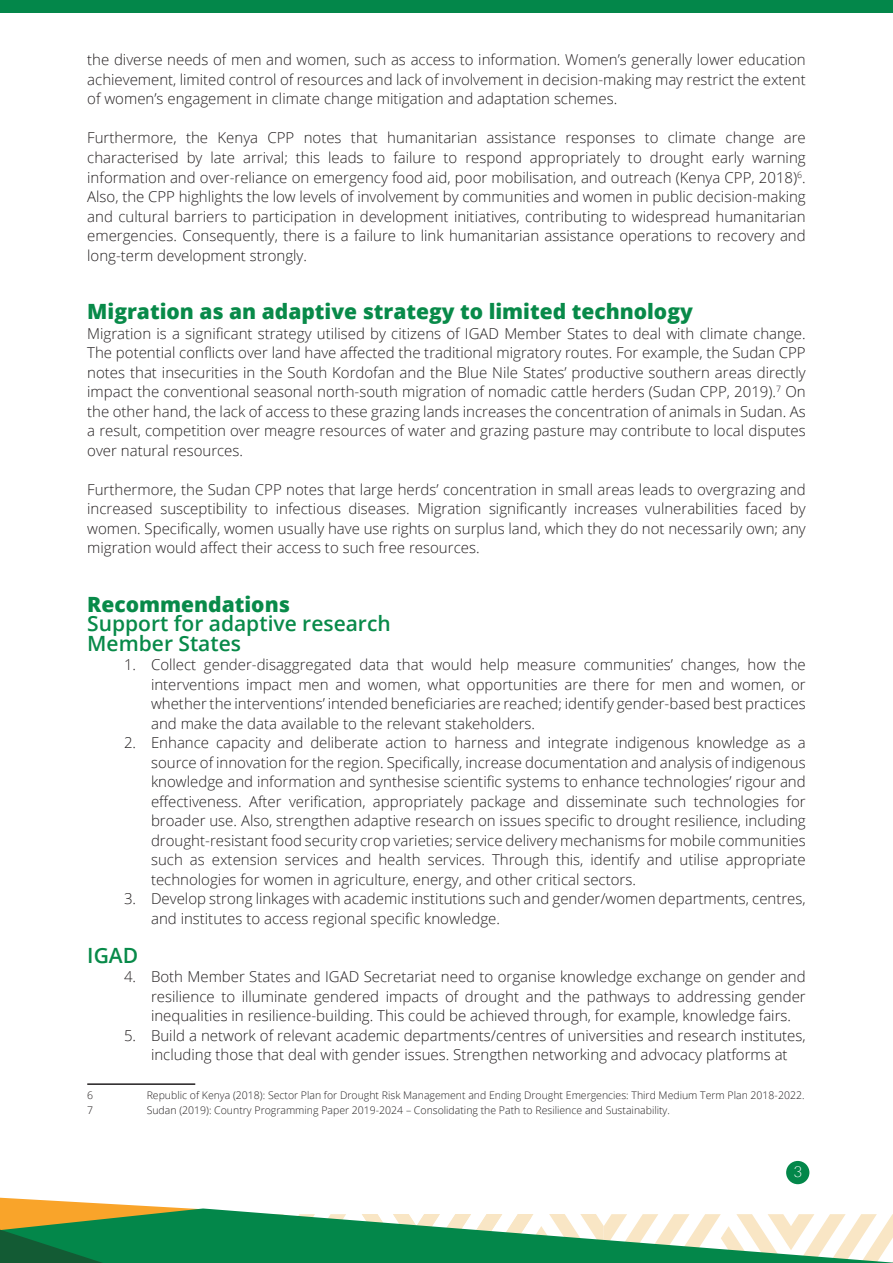
<style>
.page{position:relative;width:893px;height:1263px;background:#fff}
.page>*{position:absolute;margin:0;border:0;box-sizing:border-box;transform-origin:0 0}
.t1{font:800 21px "Open Sans";color:#088a49}
.t2{font:600 21px "Open Sans";color:#088a49}
.t3{font:300 15px/19.5px "Open Sans";color:#231f20;text-align:justify}
.t4{font:300 15px "Lato";color:#fff}
.t5{font:300 10.5px "Open Sans";color:#231f20}
</style>
<div class="page">
<div style="left:786px;top:1161px;width:23px;height:23px;background:#03874a;border-radius:50%"></div>
<hr style="left:87px;top:1083px;width:108px;height:2px;background:#231f20">
<div style="left:0;top:0;width:893px;height:13px;background:#03874a"></div>
<svg style="left:0;top:1198px;width:893px;height:65px"></svg>
<p class="t3" style="left:87px;top:50px;width:720px">the diverse needs of men and women, such as access to information. Women’s generally lower education achievement, limited control of resources and lack of involvement in decision-making may restrict the extent of women’s engagement in climate change mitigation and adaptation schemes.</p>
<p class="t3" style="left:87px;top:128px;width:720px">Furthermore, the Kenya CPP notes that humanitarian assistance responses to climate change are characterised by late arrival; this leads to failure to respond appropriately to drought early warning information and over-reliance on emergency food aid, poor mobilisation, and outreach (Kenya CPP, 2018)<sup>6</sup>.<br>Also, the CPP highlights the low levels of involvement by communities and women in public decision-making and cultural barriers to participation in development initiatives, contributing to widespread humanitarian emergencies. Consequently, there is a failure to link humanitarian assistance operations to recovery and long-term development strongly.</p>
<p class="t1" style="left:87px;top:295px;width:607px">Migration as an adaptive strategy to limited technology</p>
<p class="t3" style="left:87px;top:323px;width:720px">Migration is a significant strategy utilised by citizens of IGAD Member States to deal with climate change.<br>The potential conflicts over land have affected the traditional migratory routes. For example, the Sudan CPP notes that insecurities in the South Kordofan and the Blue Nile States’ productive southern areas directly impact the conventional seasonal north-south migration of nomadic cattle herders (Sudan CPP, 2019).<sup>7</sup> On the other hand, the lack of access to these grazing lands increases the concentration of animals in Sudan. As a result, competition over meagre resources of water and grazing pasture may contribute to local disputes over natural resources.</p>
<p class="t3" style="left:87px;top:479px;width:720px">Furthermore, the Sudan CPP notes that large herds’ concentration in small areas leads to overgrazing and increased susceptibility to infectious diseases. Migration significantly increases vulnerabilities faced by women. Specifically, women usually have use rights on surplus land, which they do not necessarily own; any migration would affect their access to such free resources.</p>
<p class="t1" style="left:87px;top:588px;width:204px">Recommendations</p>
<p class="t2" style="left:87px;top:609px;width:305px">Support for adaptive research</p>
<p class="t2" style="left:87px;top:628px;width:155px">Member States</p>
<p class="t3" style="left:151px;top:654px;width:656px;text-indent:-27px">1. Collect gender-disaggregated data that would help measure communities’ changes, how the interventions impact men and women, what opportunities are there for men and women, or whether the interventions’ intended beneficiaries are reached; identify gender-based best practices and make the data available to the relevant stakeholders.</p>
<p class="t3" style="left:151px;top:732px;width:656px;text-indent:-27px">2. Enhance capacity and deliberate action to harness and integrate indigenous knowledge as a source of innovation for the region. Specifically, increase documentation and analysis of indigenous knowledge and information and synthesise scientific systems to enhance technologies’ rigour and effectiveness. After verification, appropriately package and disseminate such technologies for broader use. Also, strengthen adaptive research on issues specific to drought resilience, including drought-resistant food security crop varieties; service delivery mechanisms for mobile communities such as extension services and health services. Through this, identify and utilise appropriate technologies for women in agriculture, energy, and other critical sectors.</p>
<p class="t3" style="left:151px;top:888px;width:656px;text-indent:-27px">3. Develop strong linkages with academic institutions such and gender/women departments, centres, and institutes to access regional specific knowledge.</p>
<p class="t2" style="left:87px;top:940px;width:52px">IGAD</p>
<p class="t3" style="left:151px;top:966px;width:656px;text-indent:-27px">4. Both Member States and IGAD Secretariat need to organise knowledge exchange on gender and resilience to illuminate gendered impacts of drought and the pathways to addressing gender inequalities in resilience-building. This could be achieved through, for example, knowledge fairs.</p>
<p class="t3" style="left:124px;top:1025px;width:683px;text-align:center">5. Build a network of relevant academic departments/centres of universities and research institutes, including those that deal with gender issues. Strengthen networking and advocacy platforms at</p>
<p class="t5" style="left:87px;top:1088px;width:7px">6</p>
<p class="t5" style="left:147px;top:1088px;width:659px">Republic of Kenya (2018): Sector Plan for Drought Risk Management and Ending Drought Emergencies: Third Medium Term Plan 2018-2022.</p>
<p class="t5" style="left:87px;top:1103px;width:7px">7</p>
<p class="t5" style="left:147px;top:1103px;width:525px">Sudan (2019): Country Programming Paper 2019-2024 – Consolidating the Path to Resilience and Sustainability.</p>
<p class="t4" style="left:793px;top:1164px;width:10px">3</p>
</div>
